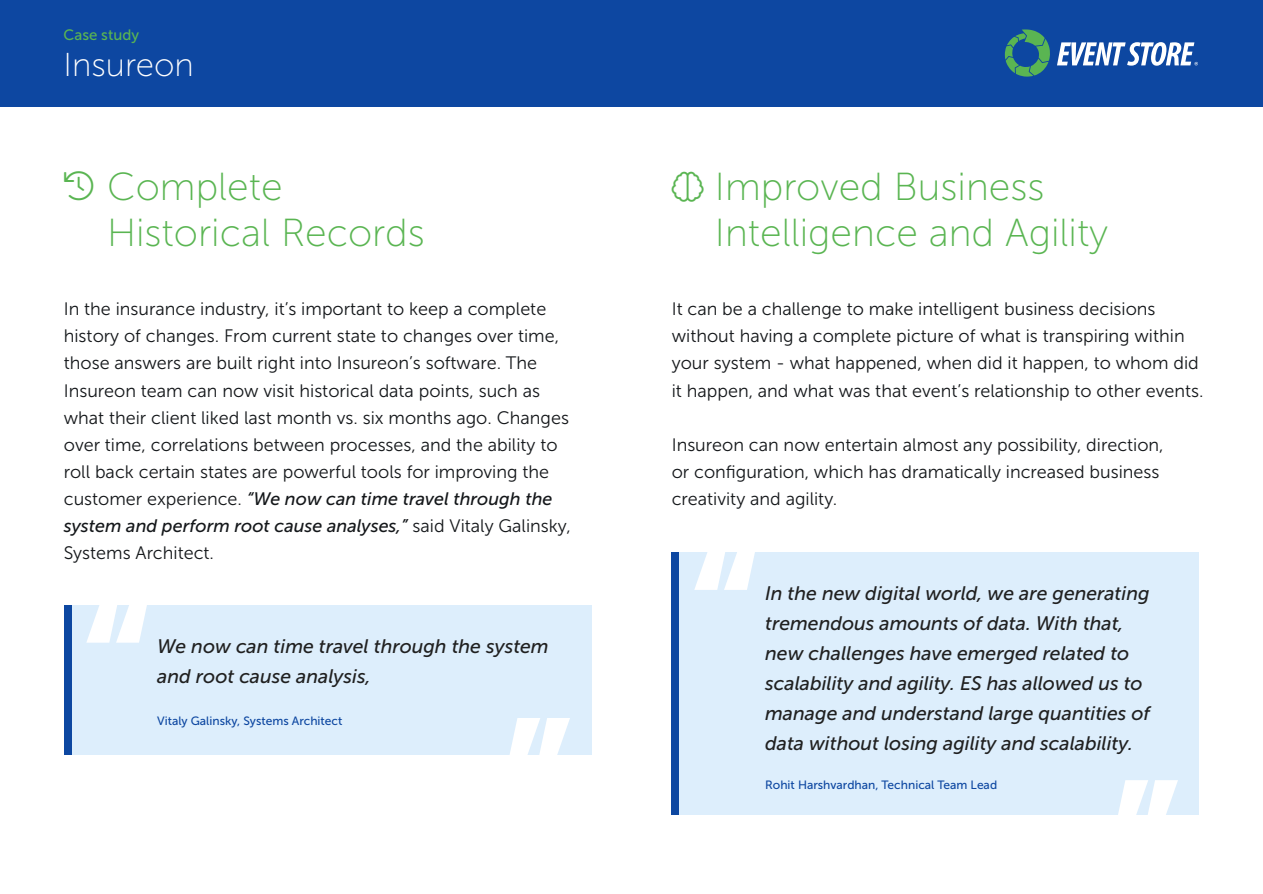
<style>
.page{position:relative;width:1263px;height:894px;background:#fff}
.page>*{position:absolute;margin:0;border:0;box-sizing:border-box;transform-origin:0 0}
.ES_Paragraph{font:150px "Museo Sans 900";color:#fff}
.ES_Paragraph-2{font:39px/46.8px "Museo Sans 100";color:#5ab552}
.ES_Paragraph-3{font:33px "Museo Sans 100";color:#fff}
.ES_Paragraph-4{font:italic 19.5px/30px "Museo Sans 500";color:#202020}
.ES_Paragraph-5{font:18px/27px "Museo Sans 300";color:#14171a}
.ES_Paragraph-6{font:15px "Museo Sans 500";color:#5ab552}
.ES_Paragraph-7{font:12px "Museo Sans 500";color:#0d47a1}
.s1{font-family:"Museo Sans 500";font-style:italic}
</style>
<div class="page">
<div style="left:0;top:0;width:1263px;height:106px;background:#0d47a1"></div>
<svg style="left:1004px;top:29px;width:46px;height:48px"></svg>
<svg style="left:1057px;top:42px;width:141px;height:24px"></svg>
<div style="left:671px;top:552px;width:528px;height:262px;background:#ddeefc"></div>
<div style="left:671px;top:552px;width:8px;height:262px;background:#0d47a1"></div>
<div style="left:64px;top:604px;width:527px;height:150px;background:#ddeefc"></div>
<div style="left:64px;top:604px;width:7px;height:150px;background:#0d47a1"></div>
<p class="ES_Paragraph-6" style="left:64px;top:26px;width:77px">Case study</p>
<p class="ES_Paragraph-3" style="left:64px;top:47px;width:132px">Insureon</p>
<p class="ES_Paragraph-2" style="left:107px;top:163px;width:319px">Complete<br>Historical Records</p>
<p class="ES_Paragraph-5" style="left:64px;top:296px;width:508px">In the insurance industry, it’s important to keep a complete history of changes. From current state to changes over time, those answers are built right into Insureon’s software. The Insureon team can now visit historical data points, such as what their client liked last month vs. six months ago. Changes over time, correlations between processes, and the ability to roll back certain states are powerful tools for improving the customer experience. <span class="s1">“We now can time travel through the system and perform root cause analyses,”</span> said Vitaly Galinsky, Systems Architect.</p>
<p class="ES_Paragraph" style="left:82px;top:576px;width:70px">“</p>
<p class="ES_Paragraph-4" style="left:157px;top:631px;width:393px">We now can time travel through the system</p>
<p class="ES_Paragraph-4" style="left:157px;top:661px;width:215px">and root cause analysis,</p>
<p class="ES_Paragraph-7" style="left:157px;top:713px;width:187px">Vitaly Galinsky, Systems Architect</p>
<p class="ES_Paragraph" style="left:504px;top:689px;width:69px">”</p>
<p class="ES_Paragraph-2" style="left:715px;top:163px;width:395px">Improved Business<br>Intelligence and Agility</p>
<p class="ES_Paragraph-5" style="left:671px;top:296px;width:533px">It can be a challenge to make intelligent business decisions without having a complete picture of what is transpiring within your system - what happened, when did it happen, to whom did it happen, and what was that event’s relationship to other events.</p>
<p class="ES_Paragraph-5" style="left:671px;top:431px;width:493px">Insureon can now entertain almost any possibility, direction, or configuration, which has dramatically increased business creativity and agility.</p>
<p class="ES_Paragraph" style="left:690px;top:523px;width:70px">“</p>
<p class="ES_Paragraph-4" style="left:765px;top:578px;width:386px">In the new digital world, we are generating tremendous amounts of data. With that, new challenges have emerged related to scalability and agility. ES has allowed us to manage and understand large quantities of data without losing agility and scalability.</p>
<p class="ES_Paragraph-7" style="left:765px;top:778px;width:233px">Rohit Harshvardhan, Technical Team Lead</p>
<p class="ES_Paragraph" style="left:1112px;top:751px;width:69px">”</p>
</div>
